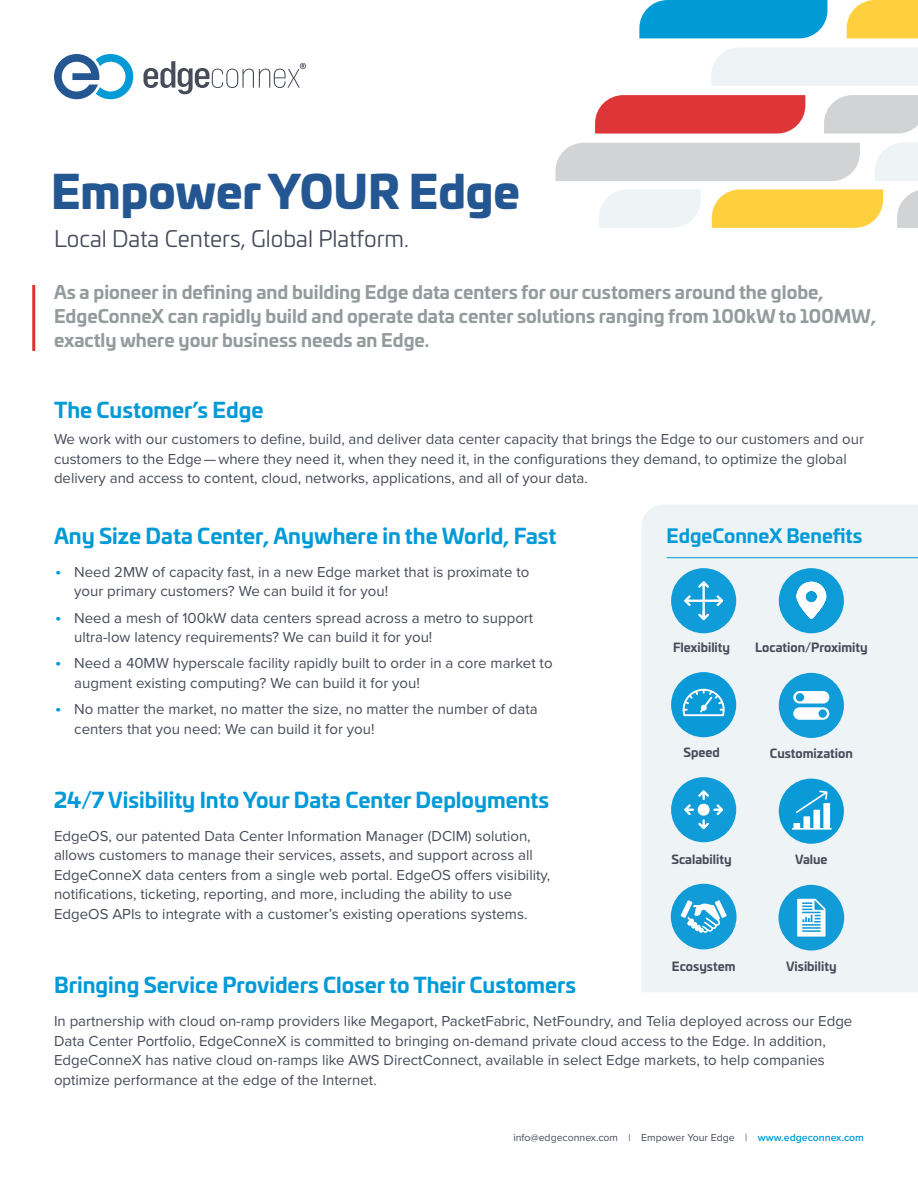
<style>
.page{position:relative;width:918px;height:1188px;background:#fff}
.page>*{position:absolute;margin:0;border:0;box-sizing:border-box;transform-origin:0 0}
.t1{font:900 45px "Univia Pro";color:#245791}
.t2{font:22.5px "Univia Pro";color:#484b5a}
.t3{font:700 21px "Univia Pro";color:#009ad7}
.t4{font:700 18.9px "Univia Pro";color:#009ad7}
.t5{font:700 18px/24px "Univia Pro";color:#939b9c}
.t6{font:15px/19.5px "Proxima Nova";color:#484b5a}
.t7{font:700 12.15px "Univia Pro";color:#484b5a}
.t8{font:10.5px "Proxima Nova";color:#484b5a}
.s1{font-family:"Univia Pro";color:#009ad7}
.s2{font-weight:600;color:#009ad7}
</style>
<div class="page">
<svg style="left:54px;top:54px;width:79px;height:45px"></svg>
<svg style="left:144px;top:61px;width:162px;height:33px"></svg>
<hr style="left:32px;top:285px;width:3px;height:66px;background:#de322f">
<div style="left:642px;top:505px;width:276px;height:487px;background:#eef3f6"></div>
<hr style="left:667px;top:557px;width:251px;height:1px;background:#009ad7">
<div style="left:671px;top:568px;width:65px;height:65px;background:#0f9cd8;border-radius:50%"></div>
<svg style="left:684px;top:581px;width:39px;height:39px"></svg>
<div style="left:671px;top:672px;width:65px;height:65px;background:#0a9ad7;border-radius:50%"></div>
<svg style="left:683px;top:689px;width:42px;height:27px"></svg>
<div style="left:671px;top:777px;width:65px;height:65px;background:#0f9cd8;border-radius:50%"></div>
<svg style="left:684px;top:790px;width:39px;height:39px"></svg>
<div style="left:671px;top:884px;width:66px;height:65px;background:#119bd7;border-radius:50%"></div>
<svg style="left:681px;top:900px;width:46px;height:33px"></svg>
<div style="left:779px;top:568px;width:65px;height:65px;background:#0e9cd8;border-radius:50%"></div>
<svg style="left:796px;top:582px;width:30px;height:37px"></svg>
<div style="left:779px;top:673px;width:65px;height:65px;background:#0f9cd8;border-radius:50%"></div>
<div style="left:793px;top:691px;width:36px;height:13px;background:#fff;border-radius:6px"></div>
<div style="left:796px;top:693px;width:8px;height:8px;background:#0f9cd8;border-radius:50%"></div>
<div style="left:793px;top:707px;width:36px;height:13px;background:#fff;border-radius:6px"></div>
<div style="left:819px;top:709px;width:8px;height:9px;background:#0f9cd8;border-radius:50%"></div>
<div style="left:779px;top:779px;width:65px;height:65px;background:#0a9ad7;border-radius:50%"></div>
<svg style="left:792px;top:791px;width:40px;height:39px"></svg>
<div style="left:779px;top:885px;width:65px;height:66px;background:#119bd7;border-radius:50%"></div>
<svg style="left:797px;top:899px;width:29px;height:38px"></svg>
<div style="left:847px;top:0;width:71px;height:38px;background:#ffd03d"></div>
<div style="left:711px;top:48px;width:207px;height:38px;background:#eef3f6"></div>
<div style="left:556px;top:143px;width:304px;height:38px;background:#d1d3d4"></div>
<svg style="left:875px;top:143px;width:43px;height:38px;background:#eff4f6"></svg>
<svg style="left:897px;top:190px;width:21px;height:38px"></svg>
<svg style="left:599px;top:189px;width:285px;height:39px;background:#f9e08f"></svg>
<svg style="left:595px;top:95px;width:210px;height:39px;background:#de4043"></svg>
<svg style="left:824px;top:95px;width:94px;height:39px;background:#d4d6d7"></svg>
<div style="left:639px;top:0;width:188px;height:38px;background:#009ad7"></div>
<h1 class="t1" style="left:51px;top:155px;width:470px">Empower YOUR Edge</h1>
<h2 class="t2" style="left:54px;top:223px;width:356px">Local Data Centers, Global Platform.</h2>
<p class="t5" style="left:54px;top:279px;width:824px">As a pioneer in defining and building Edge data centers for our customers around the globe,<br>EdgeConneX can rapidly build and operate data center solutions ranging from 100kW to 100MW, exactly where your business needs an Edge.</p>
<h3 class="t3" style="left:54px;top:393px;width:211px">The Customer’s Edge</h3>
<p class="t6" style="left:54px;top:429px;width:811px">We work with our customers to define, build, and deliver data center capacity that brings the Edge to our customers and our customers to the Edge — where they need it, when they need it, in the configurations they demand, to optimize the global delivery and access to content, cloud, networks, applications, and all of your data.</p>
<h3 class="t3" style="left:54px;top:519px;width:504px">Any Size Data Center, Anywhere in the World, Fast</h3>
<p class="t6" style="left:74px;top:561px;width:457px;text-indent:-20px"><span class="s1">•</span> Need 2MW of capacity fast, in a new Edge market that is proximate to your primary customers? We can build it for you!</p>
<p class="t6" style="left:74px;top:607px;width:461px;text-indent:-20px"><span class="s1">•</span> Need a mesh of 100kW data centers spread across a metro to support ultra-low latency requirements? We can build it for you!</p>
<p class="t6" style="left:74px;top:653px;width:480px;text-indent:-20px"><span class="s1">•</span> Need a 40MW hyperscale facility rapidly built to order in a core market to augment existing computing? We can build it for you!</p>
<p class="t6" style="left:74px;top:699px;width:465px;text-indent:-20px"><span class="s1">•</span> No matter the market, no matter the size, no matter the number of data centers that you need: We can build it for you!</p>
<h3 class="t3" style="left:54px;top:783px;width:497px">24/7 Visibility Into Your Data Center Deployments</h3>
<p class="t6" style="left:54px;top:825px;width:498px">EdgeOS, our patented Data Center Information Manager (DCIM) solution, allows customers to manage their services, assets, and support across all EdgeConneX data centers from a single web portal. EdgeOS offers visibility, notifications, ticketing, reporting, and more, including the ability to use EdgeOS APIs to integrate with a customer’s existing operations systems.</p>
<p class="t4" style="left:667px;top:521px;width:197px">EdgeConneX Benefits</p>
<p class="t7" style="left:673px;top:637px;width:59px">Flexibility</p>
<p class="t7" style="left:755px;top:637px;width:114px">Location/Proximity</p>
<p class="t7" style="left:683px;top:743px;width:38px">Speed</p>
<p class="t7" style="left:770px;top:743px;width:84px">Customization</p>
<p class="t7" style="left:672px;top:849px;width:62px">Scalability</p>
<p class="t7" style="left:672px;top:956px;width:65px">Ecosystem</p>
<p class="t7" style="left:795px;top:850px;width:34px">Value</p>
<p class="t7" style="left:786px;top:956px;width:52px">Visibility</p>
<h3 class="t3" style="left:54px;top:968px;width:524px">Bringing Service Providers Closer to Their Customers</h3>
<p class="t6" style="left:54px;top:1011px;width:800px">In partnership with cloud on-ramp providers like Megaport, PacketFabric, NetFoundry, and Telia deployed across our Edge Data Center Portfolio, EdgeConneX is committed to bringing on-demand private cloud access to the Edge. In addition, EdgeConneX has native cloud on-ramps like AWS DirectConnect, available in select Edge markets, to help companies optimize performance at the edge of the Internet.</p>
<p class="t8" style="left:513px;top:1130px;width:352px">info@edgeconnex.com | Empower Your Edge | <span class="s2">www.edgeconnex.com</span></p>
</div>
